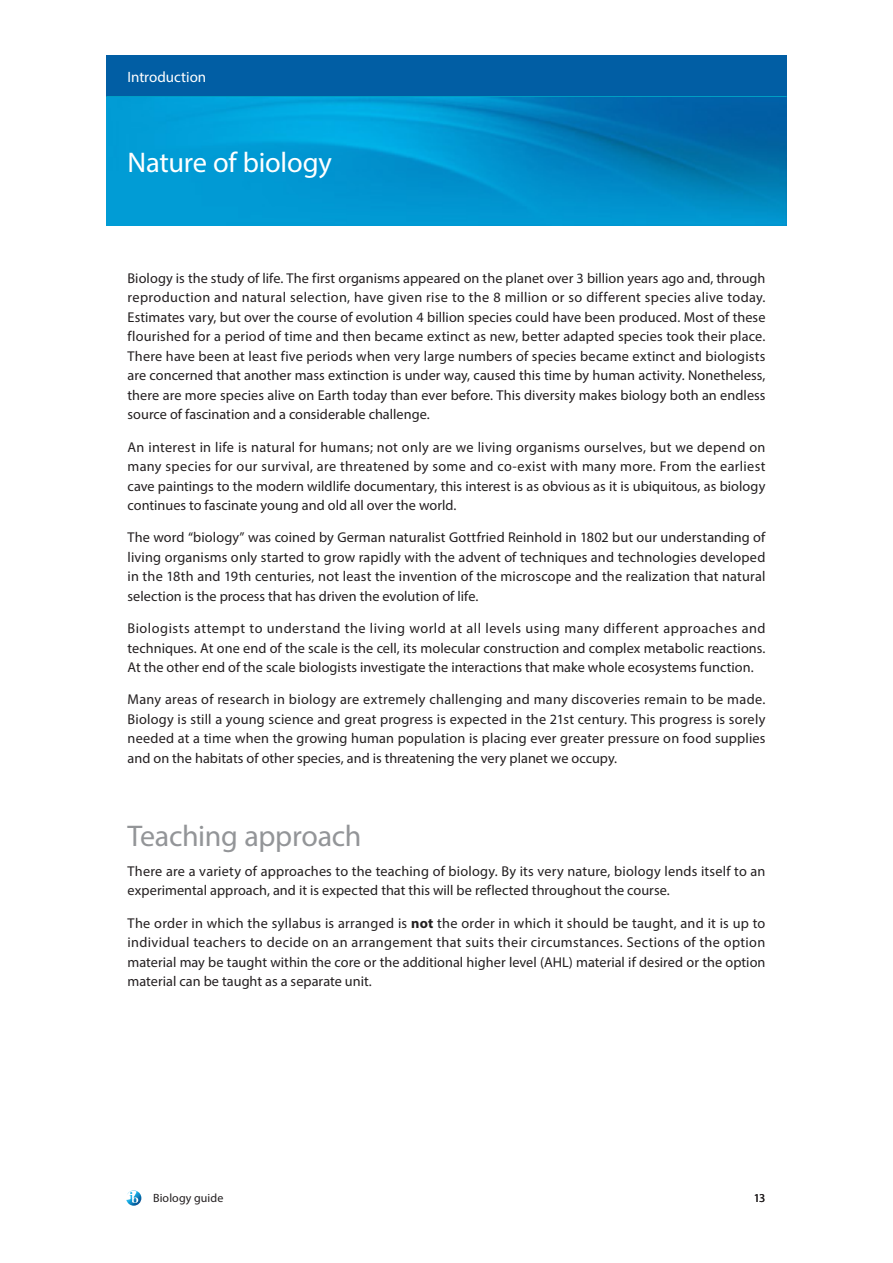
<style>
.page{position:relative;width:893px;height:1263px;background:#fff}
.page>*{position:absolute;margin:0;border:0;box-sizing:border-box;transform-origin:0 0}
.Heading_3{font:30px "Myriad Pro";letter-spacing:-.01em;color:#939598}
.Heading_2{font:28.5px "Myriad Pro";letter-spacing:-.01em;color:#fff}
.Heading_1{font:15px "Myriad Pro";color:#fff}
.Body{font:14.25px/19.5px "Myriad Pro";letter-spacing:.005em;color:#231f20;text-align:justify}
.t1{font:12px "Myriad Pro";letter-spacing:.01em;color:#231f20}
.s1{font-weight:700}
</style>
<div class="page">
<div style="left:106px;top:55px;width:681px;height:43px;background:#015ea4"></div>
<hr style="left:106px;top:96px;width:681px;height:3px;background:#00bad1">
<svg style="left:126px;top:1190px;width:15px;height:16px"></svg>
<img style="left:106px;top:98px;width:681px;height:127px">
<p class="Heading_1" style="left:128px;top:67px;width:80px">Introduction</p>
<p class="Heading_2" style="left:128px;top:145px;width:206px">Nature of biology</p>
<p class="Body" style="left:128px;top:268px;width:639px">Biology is the study of life. The first organisms appeared on the planet over 3 billion years ago and, through reproduction and natural selection, have given rise to the 8 million or so different species alive today.<br>Estimates vary, but over the course of evolution 4 billion species could have been produced. Most of these flourished for a period of time and then became extinct as new, better adapted species took their place.<br>There have been at least five periods when very large numbers of species became extinct and biologists are concerned that another mass extinction is under way, caused this time by human activity. Nonetheless, there are more species alive on Earth today than ever before. This diversity makes biology both an endless source of fascination and a considerable challenge.</p>
<p class="Body" style="left:128px;top:437px;width:639px">An interest in life is natural for humans; not only are we living organisms ourselves, but we depend on many species for our survival, are threatened by some and co-exist with many more. From the earliest cave paintings to the modern wildlife documentary, this interest is as obvious as it is ubiquitous, as biology continues to fascinate young and old all over the world.</p>
<p class="Body" style="left:128px;top:528px;width:639px">The word “biology” was coined by German naturalist Gottfried Reinhold in 1802 but our understanding of living organisms only started to grow rapidly with the advent of techniques and technologies developed in the 18th and 19th centuries, not least the invention of the microscope and the realization that natural selection is the process that has driven the evolution of life.</p>
<p class="Body" style="left:128px;top:618px;width:639px">Biologists attempt to understand the living world at all levels using many different approaches and techniques. At one end of the scale is the cell, its molecular construction and complex metabolic reactions.<br>At the other end of the scale biologists investigate the interactions that make whole ecosystems function.</p>
<p class="Body" style="left:128px;top:690px;width:639px">Many areas of research in biology are extremely challenging and many discoveries remain to be made.<br>Biology is still a young science and great progress is expected in the 21st century. This progress is sorely needed at a time when the growing human population is placing ever greater pressure on food supplies and on the habitats of other species, and is threatening the very planet we occupy.</p>
<p class="Heading_3" style="left:128px;top:817px;width:235px">Teaching approach</p>
<p class="Body" style="left:128px;top:861px;width:639px">There are a variety of approaches to the teaching of biology. By its very nature, biology lends itself to an experimental approach, and it is expected that this will be reflected throughout the course.</p>
<p class="Body" style="left:128px;top:913px;width:639px">The order in which the syllabus is arranged is <span class="s1">not</span> the order in which it should be taught, and it is up to individual teachers to decide on an arrangement that suits their circumstances. Sections of the option material may be taught within the core or the additional higher level (AHL) material if desired or the option material can be taught as a separate unit.</p>
<p class="t1" style="left:153px;top:1190px;width:72px">Biology guide</p>
<p class="t1" style="left:754px;top:1190px;width:13px">13</p>
</div>
